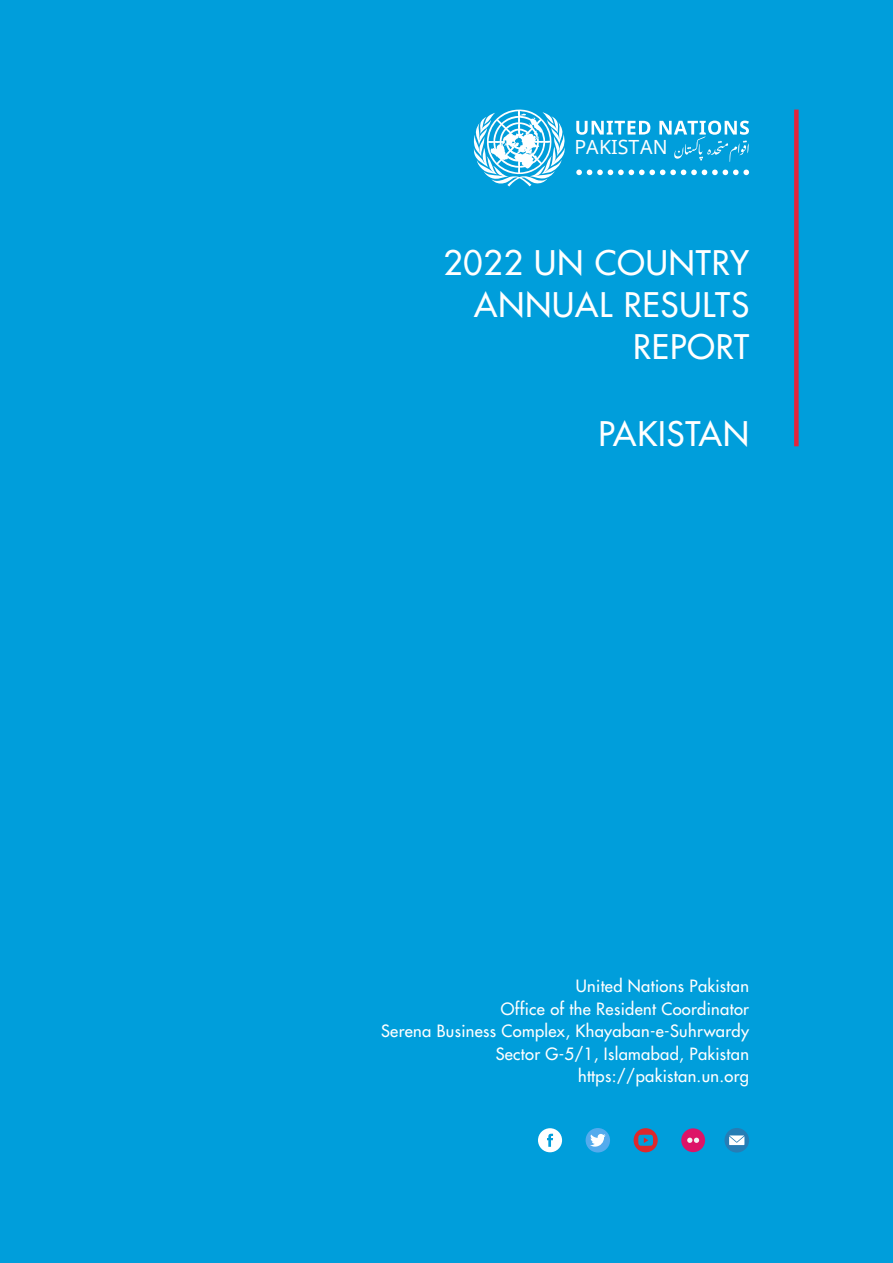
<style>
.page{position:relative;width:893px;height:1263px;background:#009edb}
.page>*{position:absolute;margin:0;border:0;box-sizing:border-box;transform-origin:0 0}
.t1{font:33px/42px "Futura";letter-spacing:.03em;color:#fff;text-align:right}
.t2{font:19.5px "Noto Sans";color:#fff}
.t3{font:16.5px/22.5px "Futura";letter-spacing:.02em;color:#fff;text-align:right}
</style>
<div class="page">
<div style="left:794px;top:110px;width:5px;height:336px;background:#e5243b"></div>
<svg style="left:473px;top:109px;width:92px;height:78px"></svg>
<svg style="left:576px;top:170px;width:173px;height:5px"></svg>
<svg style="left:576px;top:121px;width:74px;height:14px"></svg>
<svg style="left:659px;top:121px;width:90px;height:41px"></svg>
<svg style="left:538px;top:1128px;width:24px;height:24px"></svg>
<div style="left:586px;top:1128px;width:24px;height:24px;background:#54abed;border-radius:50%"></div>
<svg style="left:590px;top:1134px;width:16px;height:12px"></svg>
<svg style="left:634px;top:1128px;width:24px;height:24px"></svg>
<div style="left:681px;top:1128px;width:24px;height:24px;background:#dd1367;border-radius:50%"></div>
<svg style="left:687px;top:1137px;width:12px;height:6px"></svg>
<div style="left:724px;top:1128px;width:25px;height:24px;background:#267db5;border-radius:50%"></div>
<svg style="left:729px;top:1135px;width:15px;height:10px"></svg>
<p class="t2" style="left:574px;top:134px;width:95px">PAKISTAN</p>
<h1 class="t1" style="left:443px;top:242px;width:307px">2022 UN COUNTRY<br>ANNUAL RESULTS<br>REPORT</h1>
<h1 class="t1" style="left:599px;top:413px;width:152px">PAKISTAN</h1>
<p class="t3" style="left:381px;top:975px;width:369px">United Nations Pakistan<br>Office of the Resident Coordinator<br>Serena Business Complex, Khayaban-e-Suhrwardy Sector G-5/1, Islamabad, Pakistan https://pakistan.un.org</p>
</div>
